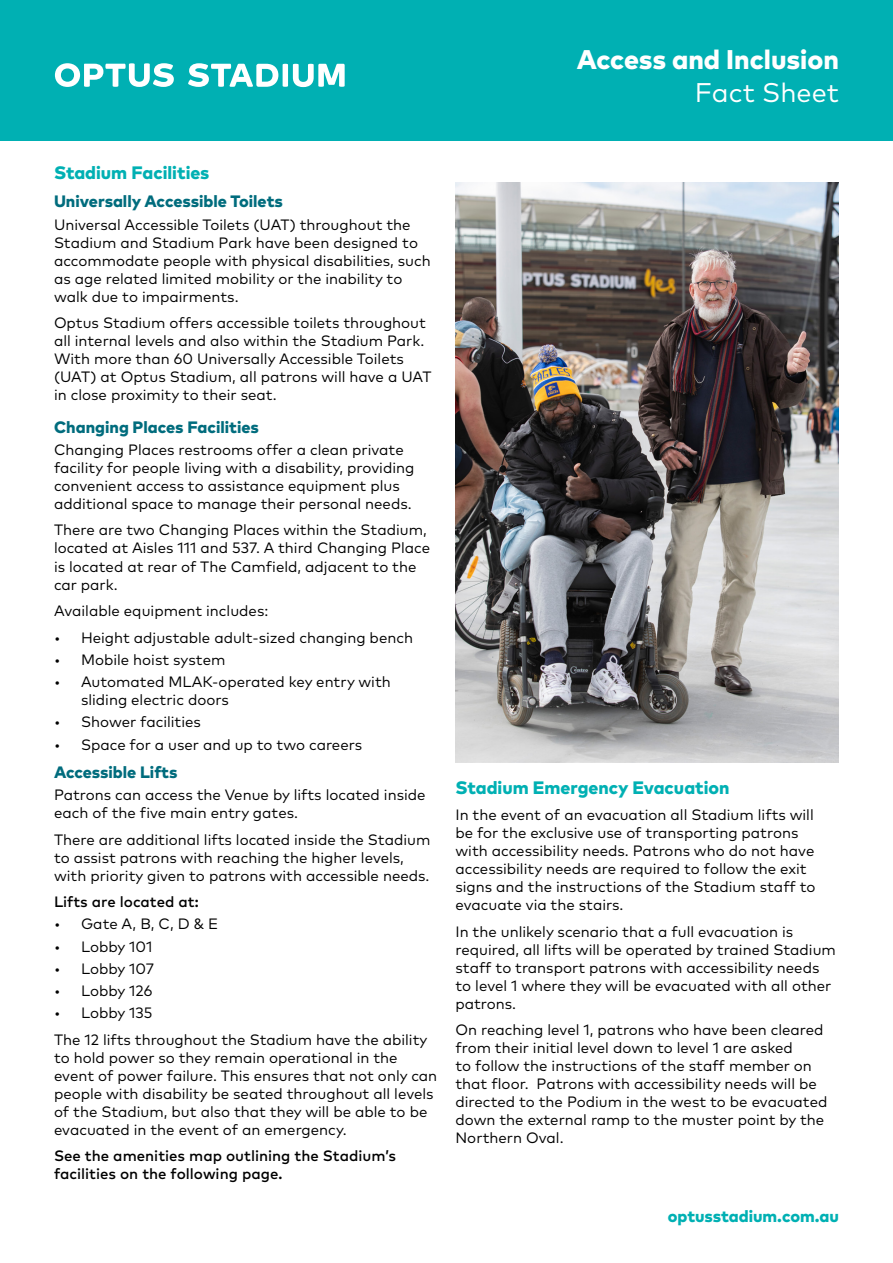
<style>
.page{position:relative;width:893px;height:1263px;background:#fff}
.page>*{position:absolute;margin:0;border:0;box-sizing:border-box;transform-origin:0 0}
.t1{font:800 27px "Mark OT";color:#fff}
.t2{font:27px "Mark OT";color:#fff}
.t3{font:800 18px "Mark OT";color:#00b0b3}
.t4{font:800 16.5px "Mark OT";color:#006c7d}
.t5{font:800 16.5px "Mark OT";color:#00b0b3}
.t6{font:15px/18px "Mark OT";color:#000}
.t7{font:500 15px/18px "Mark OT";color:#000}
</style>
<div class="page">
<div style="left:0;top:0;width:893px;height:140px;background:#00b0b3"></div>
<svg style="left:55px;top:63px;width:119px;height:24px"></svg>
<svg style="left:188px;top:63px;width:157px;height:24px"></svg>
<img style="left:455px;top:183px;width:384px;height:580px">
<h1 class="t1" style="left:577px;top:42px;width:264px">Access and Inclusion</h1>
<h1 class="t2" style="left:695px;top:76px;width:146px">Fact Sheet</h1>
<p class="t3" style="left:54px;top:161px;width:157px">Stadium Facilities</p>
<p class="t4" style="left:54px;top:191px;width:230px">Universally Accessible Toilets</p>
<p class="t6" style="left:54px;top:215px;width:378px">Universal Accessible Toilets (UAT) throughout the Stadium and Stadium Park have been designed to accommodate people with physical disabilities, such as age related limited mobility or the inability to walk due to impairments.</p>
<p class="t6" style="left:54px;top:314px;width:379px">Optus Stadium offers accessible toilets throughout all internal levels and also within the Stadium Park.<br>With more than 60 Universally Accessible Toilets (UAT) at Optus Stadium, all patrons will have a UAT in close proximity to their seat.</p>
<p class="t4" style="left:54px;top:416px;width:206px">Changing Places Facilities</p>
<p class="t6" style="left:54px;top:440px;width:362px">Changing Places restrooms offer a clean private facility for people living with a disability, providing convenient access to assistance equipment plus additional space to manage their personal needs.</p>
<p class="t6" style="left:54px;top:521px;width:378px">There are two Changing Places within the Stadium, located at Aisles 111 and 537. A third Changing Place is located at rear of The Camfield, adjacent to the car park.</p>
<p class="t6" style="left:54px;top:601px;width:216px">Available equipment includes:</p>
<p class="t6" style="left:54px;top:628px;width:361px">• Height adjustable adult-sized changing bench</p>
<p class="t6" style="left:54px;top:650px;width:173px">• Mobile hoist system</p>
<p class="t6" style="left:81px;top:672px;width:311px;text-indent:-27px">• Automated MLAK-operated key entry with sliding electric doors</p>
<p class="t6" style="left:54px;top:713px;width:148px">• Shower facilities</p>
<p class="t6" style="left:54px;top:735px;width:310px">• Space for a user and up to two careers</p>
<p class="t4" style="left:54px;top:761px;width:125px">Accessible Lifts</p>
<p class="t6" style="left:54px;top:786px;width:373px">Patrons can access the Venue by lifts located inside each of the five main entry gates.</p>
<p class="t6" style="left:54px;top:830px;width:378px">There are additional lifts located inside the Stadium to assist patrons with reaching the higher levels, with priority given to patrons with accessible needs.</p>
<p class="t7" style="left:54px;top:892px;width:146px">Lifts are located at:</p>
<p class="t6" style="left:54px;top:915px;width:166px">• Gate A, B, C, D &amp; E</p>
<p class="t6" style="left:54px;top:937px;width:100px">• Lobby 101</p>
<p class="t6" style="left:54px;top:959px;width:102px">• Lobby 107</p>
<p class="t6" style="left:54px;top:982px;width:100px">• Lobby 126</p>
<p class="t6" style="left:54px;top:999px;width:375px;line-height:26.5px">• Lobby 135<br>The 12 lifts throughout the Stadium have the ability</p>
<p class="t6" style="left:54px;top:1048px;width:385px">to hold power so they remain operational in the event of power failure. This ensures that not only can people with disability be seated throughout all levels of the Stadium, but also that they will be able to be evacuated in the event of an emergency.</p>
<p class="t7" style="left:54px;top:1147px;width:344px">See the amenities map outlining the Stadium’s facilities on the following page.</p>
<p class="t3" style="left:455px;top:776px;width:276px">Stadium Emergency Evacuation</p>
<p class="t6" style="left:455px;top:806px;width:362px">In the event of an evacuation all Stadium lifts will be for the exclusive use of transporting patrons with accessibility needs. Patrons who do not have accessibility needs are required to follow the exit signs and the instructions of the Stadium staff to evacuate via the stairs.</p>
<p class="t6" style="left:455px;top:922px;width:382px">In the unlikely scenario that a full evacuation is required, all lifts will be operated by trained Stadium staff to transport patrons with accessibility needs to level 1 where they will be evacuated with all other patrons.</p>
<p class="t6" style="left:455px;top:1021px;width:373px">On reaching level 1, patrons who have been cleared from their initial level down to level 1 are asked<br>to follow the instructions of the staff member on that floor. Patrons with accessibility needs will be directed to the Podium in the west to be evacuated down the external ramp to the muster point by the Northern Oval.</p>
<p class="t5" style="left:668px;top:1205px;width:173px">optusstadium.com.au</p>
</div>
